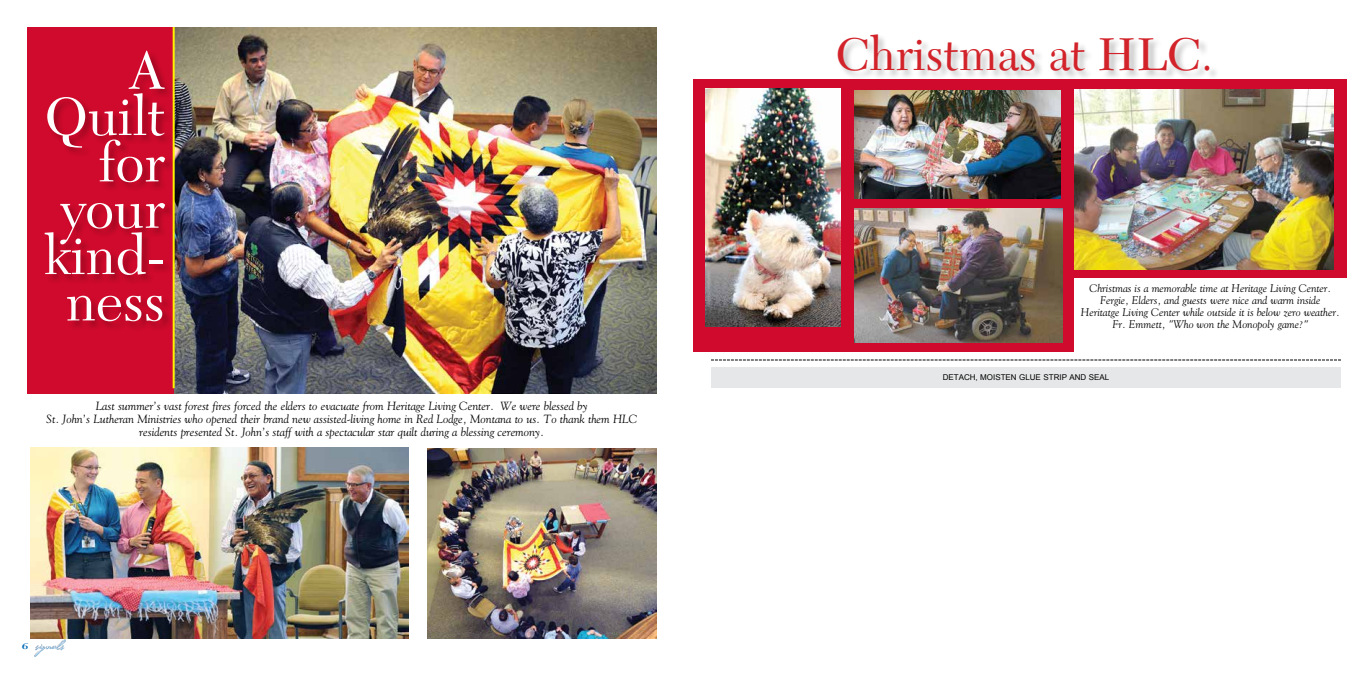
<style>
.page{position:relative;width:1368px;height:675px;background:#fff}
.page>*{position:absolute;margin:0;border:0;box-sizing:border-box;transform-origin:0 0}
.t1{font:56.4px/46.3px "New Caledonia";color:#fff;text-align:right}
.t2{font:48px "New Caledonia";color:#d2232a}
.t3{font:italic 11.8px/12.9px "Goudy";color:#000;text-align:center}
.t4{font:italic 11px/12px "Goudy";color:#000;text-align:center}
.t5{font:700 9px "Cochin";color:#006bb7;scale:1.33 1}
.t6{font:8px "Arial";color:#000}
</style>
<div class="page">
<div style="left:711px;top:367px;width:630px;height:21px;background:#e6e7e8"></div>
<svg style="left:711px;top:360px;width:630px;height:1px"></svg>
<div style="left:837px;top:34px;width:382px;height:47px;background:#000;opacity:.25"></div>
<img style="left:174px;top:27px;width:483px;height:366px">
<div style="left:28px;top:27px;width:146px;height:366px;background:#cf0a2c"></div>
<div style="left:693px;top:79px;width:653px;height:199px;background:#cf0a2c"></div>
<div style="left:693px;top:79px;width:381px;height:273px;background:#cf0a2c"></div>
<div style="left:44px;top:51px;width:131px;height:280px;background:#000;opacity:.25"></div>
<hr style="left:173px;top:27px;width:2px;height:361px;background:#fff200">
<img style="left:31px;top:447px;width:378px;height:192px">
<img style="left:428px;top:448px;width:229px;height:190px">
<img style="left:854px;top:90px;width:207px;height:109px">
<img style="left:854px;top:209px;width:209px;height:133px">
<img style="left:1074px;top:89px;width:259px;height:181px">
<img style="left:705px;top:89px;width:136px;height:237px">
<img style="left:34px;top:639px;width:32px;height:18px">
<h1 class="t1" style="left:44px;top:48px;width:123px">A<br>Quilt for your kind&shy;ness</h1>
<p class="t3" style="left:46px;top:399px;width:593px">Last summer’s vast forest fires forced the elders to evacuate from Heritage Living Center. We were blessed by<br>St. John’s Lutheran Ministries who opened their brand new assisted-living home in Red Lodge, Montana to us. To thank them HLC residents presented St. John’s staff with a spectacular star quilt during a blessing ceremony.</p>
<p class="t5" style="left:22px;top:641px;width:6px">6</p>
<h2 class="t2" style="left:836px;top:26px;width:379px">Christmas at HLC.</h2>
<p class="t4" style="left:1081px;top:282px;width:260px">Christmas is a memorable time at Heritage Living Center.<br>Fergie, Elders, and guests were nice and warm inside Heritatge Living Center while outside it is below zero weather.<br>Fr. Emmett, "Who won the Monopoly game?"</p>
<p class="t6" style="left:943px;top:372px;width:168px">DETACH, MOISTEN GLUE STRIP AND SEAL</p>
</div>
